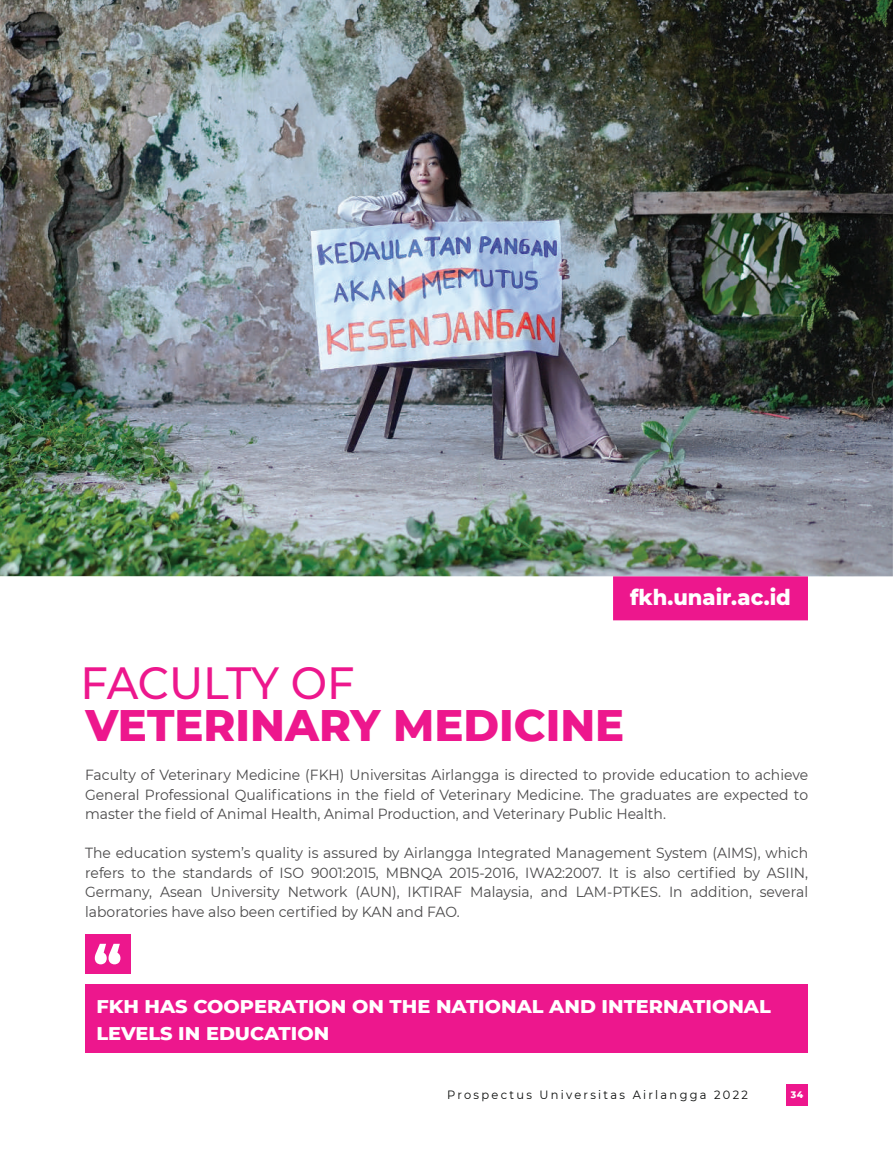
<style>
.page{position:relative;width:893px;height:1149px;background:#fff}
.page>*{position:absolute;margin:0;border:0;box-sizing:border-box;transform-origin:0 0}
.t1{font:800 55.05px "Montserrat";color:#fff;scale:.95 1}
.t2{font:800 45px "Montserrat";color:#ed178d;scale:.96 1}
.t3{font:500 45px "Montserrat";letter-spacing:-.005em;color:#ed178d;scale:.96 1}
.t4{font:800 22.05px "Montserrat";color:#fff;scale:.95 1}
.t5{font:800 18.75px/27px "Montserrat";color:#fff}
.t6{font:14.7px/19.5px "Montserrat";color:#4a494a;text-align:justify;scale:.95 1}
.t7{font:12px "Montserrat";letter-spacing:.2em;color:#080a09;scale:.95 1}
.t8{font:800 9.6px "Montserrat";color:#fff;scale:.95 1}
</style>
<div class="page">
<img style="left:0;top:0;width:893px;height:576px">
<div style="left:786px;top:1083px;width:22px;height:22px;background:#ed178d"></div>
<div style="left:613px;top:576px;width:195px;height:44px;background:#ed178d"></div>
<div style="left:85px;top:984px;width:722px;height:68px;background:#ed178d"></div>
<div style="left:85px;top:933px;width:45px;height:40px;background:#ed178d"></div>
<h2 class="t3" style="left:81px;top:651px;width:287px">FACULTY OF</h2>
<h3 class="t4" style="left:630px;top:580px;width:171px">fkh.unair.ac.id</h3>
<h2 class="t2" style="left:85px;top:692px;width:563px">VETERINARY MEDICINE</h2>
<p class="t6" style="left:85px;top:764px;width:763px">Faculty of Veterinary Medicine (FKH) Universitas Airlangga is directed to provide education to achieve General Professional Qualifications in the field of Veterinary Medicine. The graduates are expected to master the field of Animal Health, Animal Production, and Veterinary Public Health.</p>
<p class="t6" style="left:85px;top:842px;width:763px">The education system’s quality is assured by Airlangga Integrated Management System (AIMS), which refers to the standards of ISO 9001:2015, MBNQA 2015-2016, IWA2:2007. It is also certified by ASIIN, Germany, Asean University Network (AUN), IKTIRAF Malaysia, and LAM-PTKES. In addition, several laboratories have also been certified by KAN and FAO.</p>
<h1 class="t1" style="left:93px;top:924px;width:32px">“</h1>
<p class="t5" style="left:96px;top:991px;width:676px">FKH HAS COOPERATION ON THE NATIONAL AND INTERNATIONAL<br>LEVELS IN EDUCATION</p>
<p class="t7" style="left:447px;top:1086px;width:318px">Prospectus Universitas Airlangga 2022</p>
<p class="t8" style="left:791px;top:1086px;width:15px">34</p>
</div>
